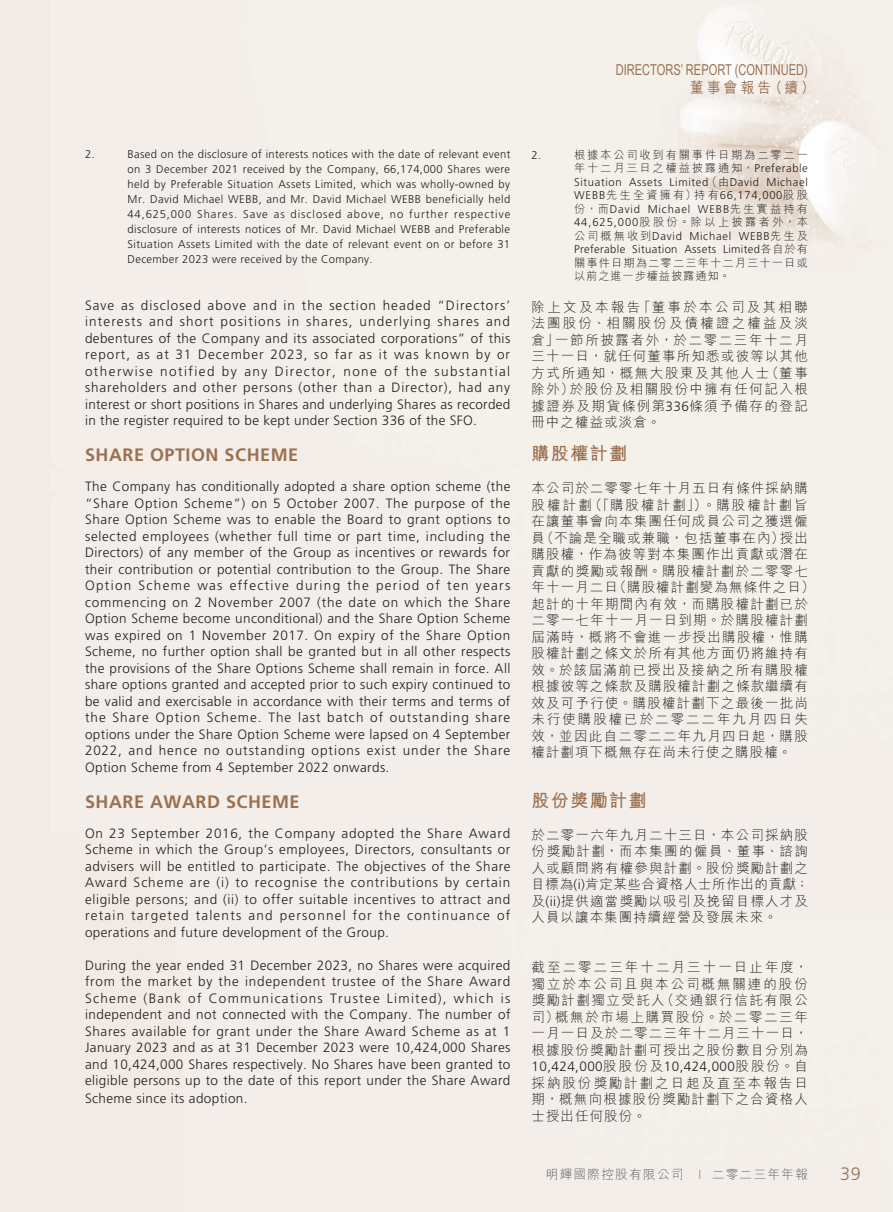
<style>
.page{position:relative;width:893px;height:1212px;background:#fff}
.page>*{position:absolute;margin:0;border:0;box-sizing:border-box;transform-origin:0 0}
.t1{font:700 18px "Frutiger LT Std";letter-spacing:.03em;color:#9c7150}
.t2{font:700 18px "M Hei HK";letter-spacing:.08em;color:#9c7150}
.t3{font:300 18px "Frutiger LT Std";color:#9c7150}
.t4{font:15px "Arial Narrow";color:#9c7150;scale:.9 1}
.t5{font:500 15px "M Hei HK";letter-spacing:.25em;color:#9c7150;scale:.9 1}
.t6{font:300 13.5px/16.5px "Frutiger LT Std";letter-spacing:.03em;color:#231f20;text-align:justify}
.t7{font:300 13.5px/16.5px "M Hei HK";letter-spacing:.09em;color:#231f20;text-align:justify}
.t8{font:300 12.75px "M Hei HK";letter-spacing:.09em;color:#636366}
.t9{font:300 11.25px/15px "Frutiger LT Std";letter-spacing:.035em;color:#231f20;text-align:justify}
.t10{font:300 11.25px/13.5px "M Hei HK";letter-spacing:.165em;color:#231f20}
.t11{font:300 11.25px/13.5px "M Hei HK";letter-spacing:.1em;color:#231f20}
.t12{font:300 11.25px "M Hei HK";letter-spacing:.205em;color:#231f20}
.s1{font-family:"Frutiger LT Std"}
.s2{font-family:"M Hei HK"}
.s3{font-family:"Frutiger LT Std";color:#b18c70}
</style>
<div class="page">
<p class="t4" style="left:616px;top:58px;width:215px">DIRECTORS’ REPORT (CONTINUED)</p>
<p class="t5" style="left:690px;top:77px;width:140px">董事會報告（續）</p>
<p class="t9" style="left:85px;top:147px;width:11px">2.</p>
<p class="t9" style="left:128px;top:147px;width:384px">Based on the disclosure of interests notices with the date of relevant event on 3 December 2021 received by the Company, 66,174,000 Shares were held by Preferable Situation Assets Limited, which was wholly-owned by Mr. David Michael WEBB, and Mr. David Michael WEBB beneficially held 44,625,000 Shares. Save as disclosed above, no further respective disclosure of interests notices of Mr. David Michael WEBB and Preferable Situation Assets Limited with the date of relevant event on or before 31<br>December 2023 were received by the Company.</p>
<p class="t6" style="left:85px;top:297px;width:427px">Save as disclosed above and in the section headed “Directors’ interests and short positions in shares, underlying shares and debentures of the Company and its associated corporations” of this report, as at 31 December 2023, so far as it was known by or otherwise notified by any Director, none of the substantial shareholders and other persons (other than a Director), had any interest or short positions in Shares and underlying Shares as recorded in the register required to be kept under Section 336 of the SFO.</p>
<h1 class="t1" style="left:85px;top:444px;width:215px">SHARE OPTION SCHEME</h1>
<p class="t6" style="left:85px;top:478px;width:427px">The Company has conditionally adopted a share option scheme (the “Share Option Scheme”) on 5 October 2007. The purpose of the Share Option Scheme was to enable the Board to grant options to selected employees (whether full time or part time, including the Directors) of any member of the Group as incentives or rewards for their contribution or potential contribution to the Group. The Share Option Scheme was effective during the period of ten years commencing on 2 November 2007 (the date on which the Share Option Scheme become unconditional) and the Share Option Scheme was expired on 1 November 2017. On expiry of the Share Option Scheme, no further option shall be granted but in all other respects the provisions of the Share Options Scheme shall remain in force. All share options granted and accepted prior to such expiry continued to be valid and exercisable in accordance with their terms and terms of the Share Option Scheme. The last batch of outstanding share options under the Share Option Scheme were lapsed on 4 September 2022, and hence no outstanding options exist under the Share Option Scheme from 4 September 2022 onwards.</p>
<h1 class="t1" style="left:85px;top:791px;width:216px">SHARE AWARD SCHEME</h1>
<p class="t6" style="left:85px;top:825px;width:427px">On 23 September 2016, the Company adopted the Share Award Scheme in which the Group’s employees, Directors, consultants or advisers will be entitled to participate. The objectives of the Share Award Scheme are (i) to recognise the contributions by certain eligible persons; and (ii) to offer suitable incentives to attract and retain targeted talents and personnel for the continuance of operations and future development of the Group.</p>
<p class="t6" style="left:85px;top:957px;width:427px">During the year ended 31 December 2023, no Shares were acquired from the market by the independent trustee of the Share Award Scheme (Bank of Communications Trustee Limited), which is independent and not connected with the Company. The number of Shares available for grant under the Share Award Scheme as at 1<br>January 2023 and as at 31 December 2023 were 10,424,000 Shares and 10,424,000 Shares respectively. No Shares have been granted to eligible persons up to the date of this report under the Share Award Scheme since its adoption.</p>
<p class="t9" style="left:531px;top:148px;width:11px">2.</p>
<p class="t10" style="left:574px;top:148px;width:235px">根據本公司收到有關事件日期為二零二一年十二月三日之權益披露通知，<span class="s1">Preferable</span></p>
<p class="t9" style="left:574px;top:175px;width:235px;line-height:13.5px">Situation Assets Limited<span class="s2">（由</span>David Michael WEBB<span class="s2">先生全資擁有）持有</span>66,174,000<span class="s2">股股份，而</span>David Michael WEBB<span class="s2">先生實益持有</span></p>
<p class="t12" style="left:574px;top:214px;width:235px"><span class="s1">44,625,000</span>股股份。除以上披露者外，本</p>
<p class="t9" style="left:574px;top:229px;width:235px;line-height:13.5px"><span class="s2">公司概無收到</span>David Michael WEBB<span class="s2">先生及<br></span>Preferable Situation Assets Limited<span class="s2">各自於有</span></p>
<p class="t11" style="left:574px;top:256px;width:235px">關事件日期為二零二三年十二月三十一日或以前之進一步權益披露通知。</p>
<p class="t7" style="left:531px;top:298px;width:278px">除上文及本報告「董事於本公司及其相聯法團股份、相關股份及債權證之權益及淡倉」一節所披露者外，於二零二三年十二月三十一日，就任何董事所知悉或彼等以其他方式所通知，概無大股東及其他人士（董事除外）於股份及相關股份中擁有任何記入根據證券及期貨條例第<span class="s1">336</span>條須予備存的登記冊中之權益或淡倉。</p>
<h1 class="t2" style="left:531px;top:441px;width:97px">購股權計劃</h1>
<p class="t7" style="left:531px;top:480px;width:285px;text-align:left">本公司於二零零七年十月五日有條件採納購股權計劃（「購股權計劃」）。購股權計劃旨在讓董事會向本集團任何成員公司之獲選僱員（不論是全職或兼職，包括董事在內）授出購股權，作為彼等對本集團作出貢獻或潛在貢獻的獎勵或報酬。購股權計劃於二零零七年十一月二日（購股權計劃變為無條件之日）起計的十年期間內有效，而購股權計劃已於二零一七年十一月一日到期。於購股權計劃屆滿時，概將不會進一步授出購股權，惟購股權計劃之條文於所有其他方面仍將維持有效。於該屆滿前已授出及接納之所有購股權根據彼等之條款及購股權計劃之條款繼續有效及可予行使。購股權計劃下之最後一批尚未行使購股權已於二零二二年九月四日失效，並因此自二零二二年九月四日起，購股權計劃項下概無存在尚未行使之購股權。</p>
<h1 class="t2" style="left:531px;top:787px;width:117px">股份獎勵計劃</h1>
<p class="t7" style="left:531px;top:826px;width:279px">於二零一六年九月二十三日，本公司採納股份獎勵計劃，而本集團的僱員、董事、諮詢人或顧問將有權參與計劃。股份獎勵計劃之目標為<span class="s1">(i)</span>肯定某些合資格人士所作出的貢獻；及<span class="s1">(ii)</span>提供適當獎勵以吸引及挽留目標人才及人員以讓本集團持續經營及發展未來。</p>
<p class="t7" style="left:531px;top:958px;width:278px">截至二零二三年十二月三十一日止年度，獨立於本公司且與本公司概無關連的股份獎勵計劃獨立受託人（交通銀行信託有限公司）概無於市場上購買股份。於二零二三年一月一日及於二零二三年十二月三十一日，根據股份獎勵計劃可授出之股份數目分別為</p>
<p class="t6" style="left:531px;top:1058px;width:278px">10,424,000<span class="s2">股股份及</span>10,424,000<span class="s2">股股份。自</span></p>
<p class="t7" style="left:531px;top:1073px;width:278px">採納股份獎勵計劃之日起及直至本報告日期，概無向根據股份獎勵計劃下之合資格人士授出任何股份。</p>
<p class="t8" style="left:546px;top:1165px;width:264px">明輝國際控股有限公司 <span class="s3">I</span> 二零二三年年報</p>
<h1 class="t3" style="left:840px;top:1164px;width:22px">39</h1>
</div>
